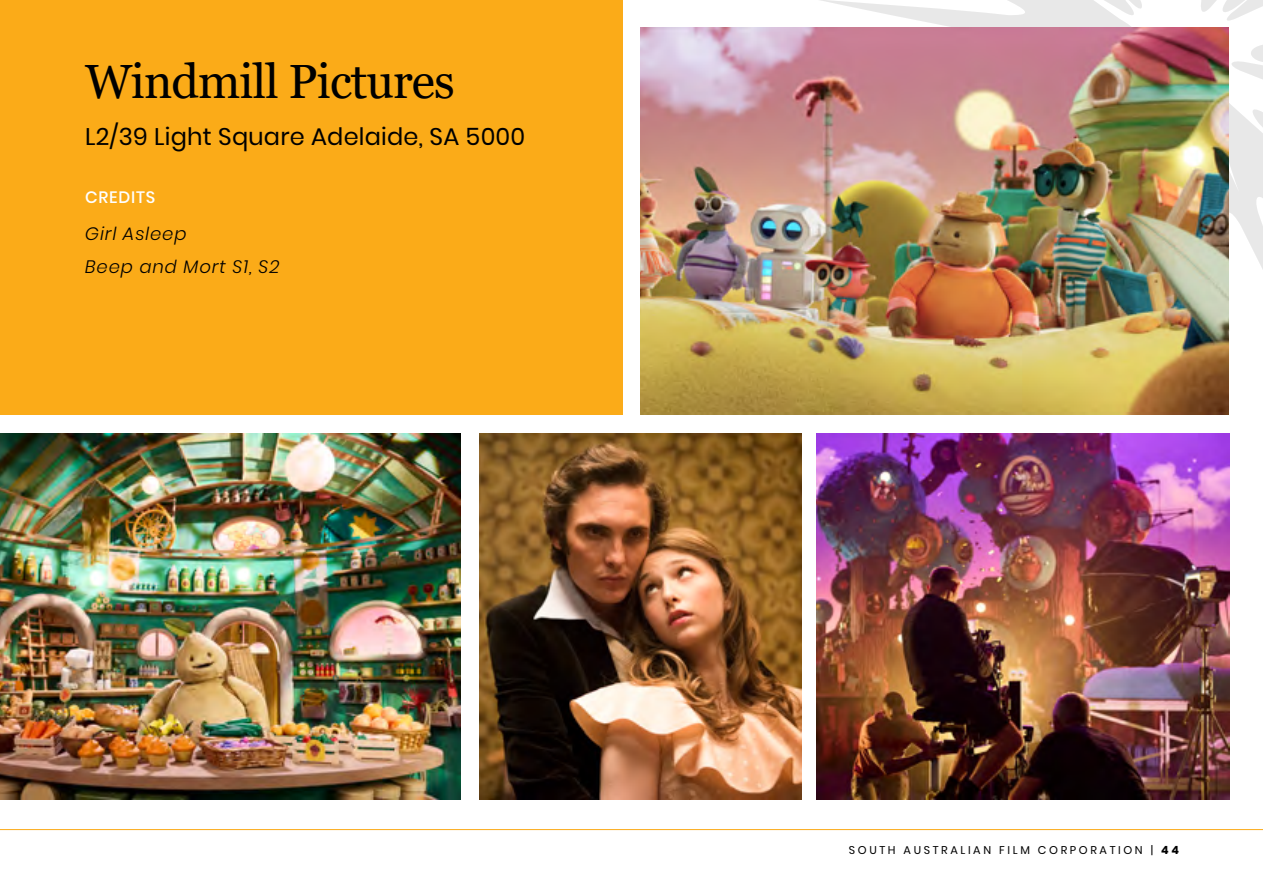
<style>
.page{position:relative;width:1263px;height:893px;background:#fff}
.page>*{position:absolute;margin:0;border:0;box-sizing:border-box;transform-origin:0 0}
.t1{font:48px "Georgia";letter-spacing:-.02em;color:#000}
.t2{font:24px "Poppins";letter-spacing:.01em;color:#000}
.t3{font:italic 300 18px/32.5px "Poppins";letter-spacing:.05em;color:#000}
.t4{font:500 16.5px "Poppins";letter-spacing:.05em;color:#fff}
.t5{font:11.25px "Poppins";letter-spacing:.235em;color:#000}
.s1{font-weight:700}
</style>
<div class="page">
<div style="left:0;top:0;width:622px;height:414px;background:#fbab18"></div>
<hr style="left:0;top:829px;width:1263px;height:1px;background:#fbab18">
<svg style="left:804px;top:0;width:459px;height:330px"></svg>
<img style="left:640px;top:28px;width:589px;height:386px">
<img style="left:480px;top:434px;width:321px;height:365px">
<img style="left:817px;top:434px;width:412px;height:365px">
<img style="left:0;top:434px;width:460px;height:365px">
<h1 class="t1" style="left:85px;top:53px;width:371px">Windmill Pictures</h1>
<h2 class="t2" style="left:85px;top:123px;width:442px">L2/39 Light Square Adelaide, SA 5000</h2>
<h3 class="t4" style="left:85px;top:188px;width:72px">CREDITS</h3>
<h3 class="t3" style="left:85px;top:218px;width:196px">Girl Asleep<br>Beep and Mort S1, S2</h3>
<p class="t5" style="left:849px;top:844px;width:332px">SOUTH AUSTRALIAN FILM CORPORATION | <span class="s1">44</span></p>
</div>
